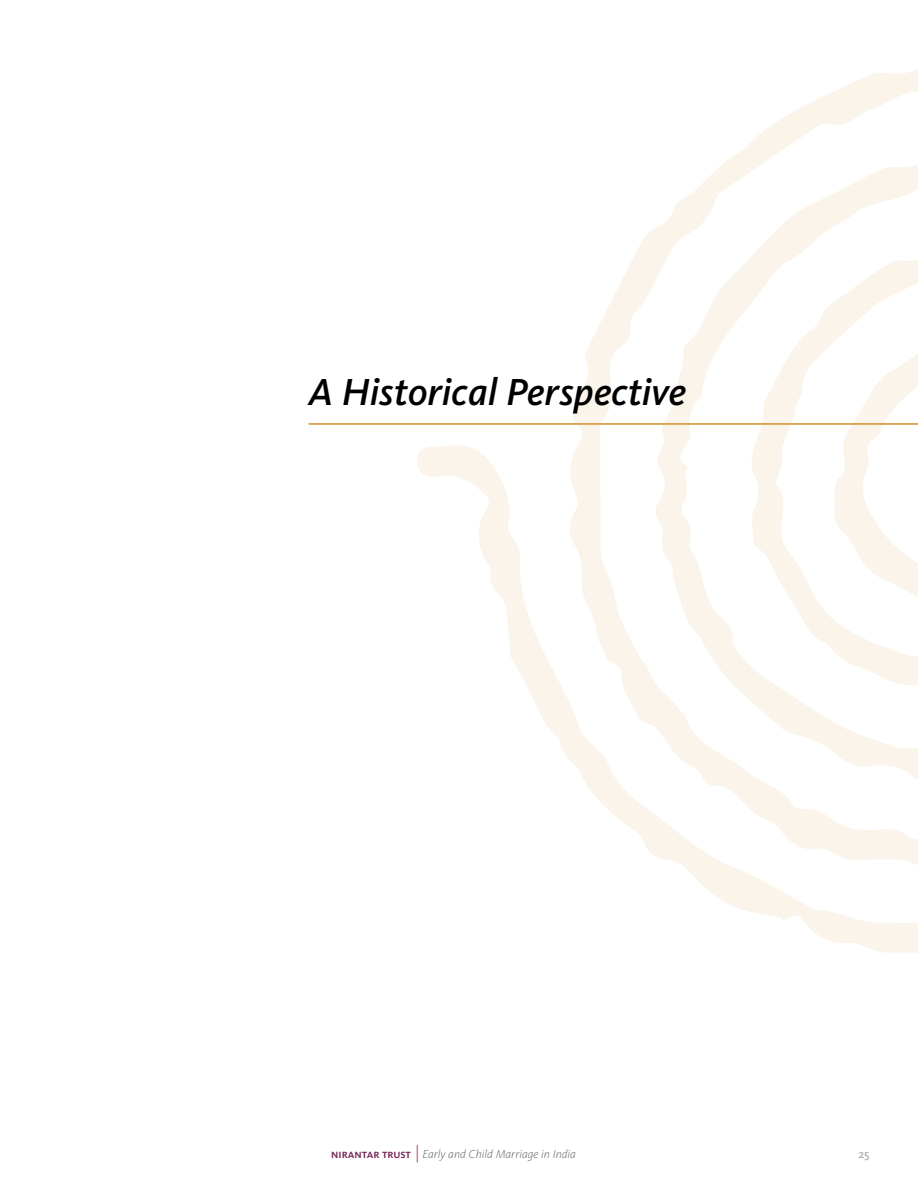
<style>
.page{position:relative;width:918px;height:1188px;background:#fff}
.page>*{position:absolute;margin:0;border:0;box-sizing:border-box;transform-origin:0 0}
.t1{font:italic 500 39px "Kievit Pro";color:#000}
.t2{font:italic 300 12px "Kievit Pro";color:#6d6e71}
.t3{font:500 12px "Kievit Pro";color:#a7b2b1}
.s1{font-weight:500;font-style:normal;color:#732154}
.s2{font-weight:500;font-style:normal;font-size:17.55px;color:#ac1e64}
</style>
<div class="page">
<svg style="left:417px;top:69px;width:501px;height:884px"></svg>
<hr style="left:309px;top:423px;width:609px;height:2px;background:#d08f29">
<h1 class="t1" style="left:309px;top:369px;width:379px">A Historical Perspective</h1>
<p class="t2" style="left:331px;top:1147px;width:246px"><span class="s1">nirantar trust</span> <span class="s2">|</span> Early and Child Marriage in India</p>
<p class="t3" style="left:858px;top:1147px;width:13px">25</p>
</div>
